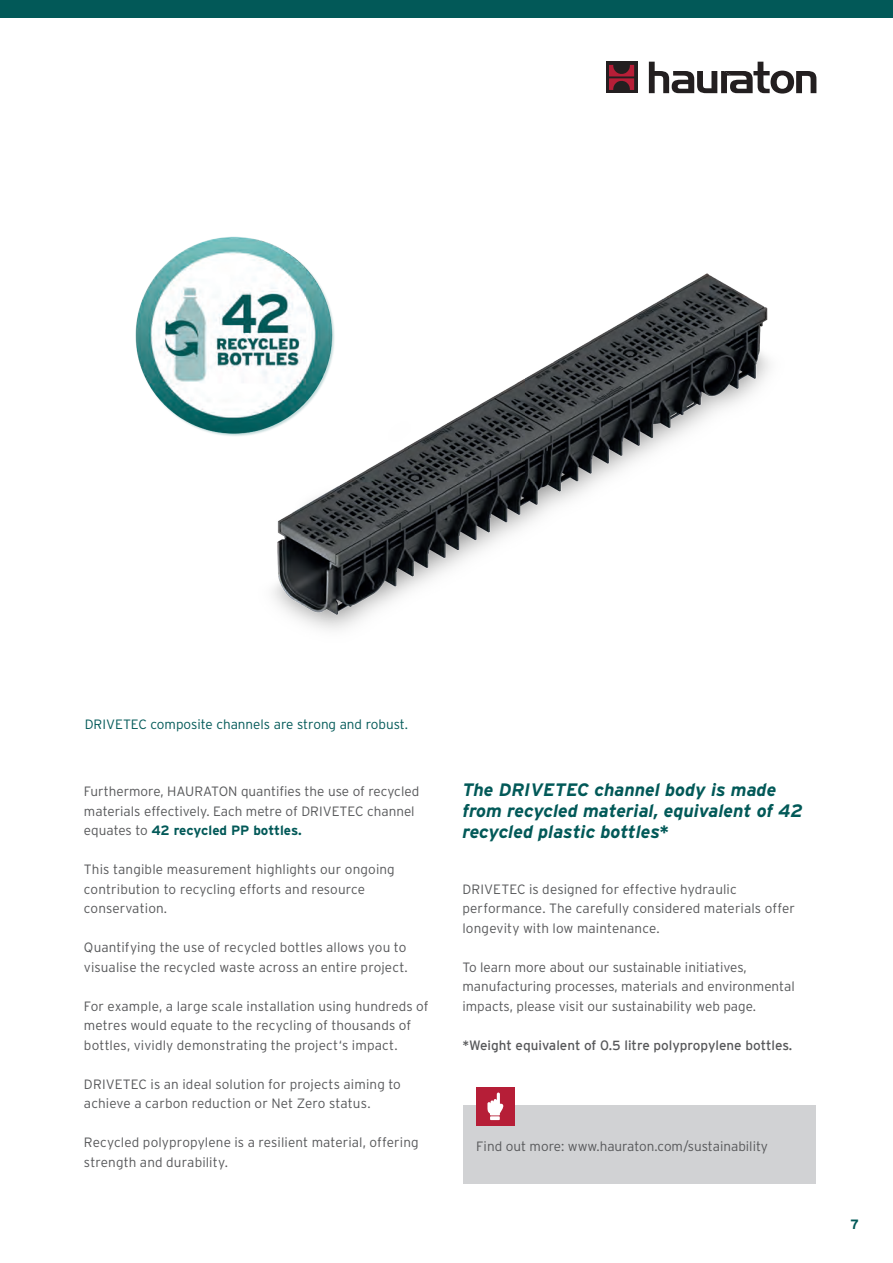
<style>
.page{position:relative;width:893px;height:1263px;background:#fff}
.page>*{position:absolute;margin:0;border:0;box-sizing:border-box;transform-origin:0 0}
.t1{font:italic 700 18px/21px "Interstate";color:#025958}
.t2{font:300 13.5px/19.5px "Interstate";letter-spacing:.005em;color:#57585a}
.t3{font:13.5px "Interstate";color:#57585a}
.t4{font:300 13.5px "Interstate";color:#025958}
.t5{font:700 13.5px "Interstate";color:#025958}
.s1{font-weight:700;color:#025958}
</style>
<div class="page">
<div style="left:0;top:0;width:893px;height:17px;background:#025958"></div>
<div style="left:606px;top:62px;width:31px;height:31px;background:#231f20"></div>
<svg style="left:609px;top:65px;width:25px;height:25px"></svg>
<svg style="left:649px;top:62px;width:167px;height:32px"></svg>
<img style="left:135px;top:275px;width:21px;height:121px">
<div style="left:463px;top:1106px;width:353px;height:78px;background:#d1d2d4"></div>
<div style="left:476px;top:1087px;width:38px;height:38px;background:#b61e37"></div>
<svg style="left:490px;top:1116px;width:10px;height:4px"></svg>
<svg style="left:487px;top:1092px;width:16px;height:23px"></svg>
<img style="left:156px;top:236px;width:614px;height:394px">
<p class="t4" style="left:85px;top:717px;width:325px">DRIVETEC composite channels are strong and robust.</p>
<p class="t2" style="left:84px;top:782px;width:337px">Furthermore, HAURATON quantifies the use of recycled materials effectively. Each metre of DRIVETEC channel equates to <span class="s1">42 recycled PP bottles.</span></p>
<p class="t2" style="left:84px;top:860px;width:312px">This tangible measurement highlights our ongoing contribution to recycling efforts and resource conservation.</p>
<p class="t2" style="left:84px;top:938px;width:325px">Quantifying the use of recycled bottles allows you to visualise the recycled waste across an entire project.</p>
<p class="t2" style="left:84px;top:996px;width:346px">For example, a large scale installation using hundreds of metres would equate to the recycling of thousands of bottles, vividly demonstrating the project‘s impact.</p>
<p class="t2" style="left:84px;top:1074px;width:318px">DRIVETEC is an ideal solution for projects aiming to achieve a carbon reduction or Net Zero status.</p>
<p class="t2" style="left:84px;top:1133px;width:336px">Recycled polypropylene is a resilient material, offering strength and durability.</p>
<h1 class="t1" style="left:462px;top:779px;width:342px">The DRIVETEC channel body is made from recycled material, equivalent of 42 recycled plastic bottles*</h1>
<p class="t2" style="left:462px;top:879px;width:334px">DRIVETEC is designed for effective hydraulic performance. The carefully considered materials offer longevity with low maintenance.</p>
<p class="t2" style="left:462px;top:957px;width:334px">To learn more about our sustainable initiatives, manufacturing processes, materials and environmental impacts, please visit our sustainability web page.</p>
<p class="t3" style="left:462px;top:1037px;width:331px">*Weight equivalent of 0.5 litre polypropylene bottles.</p>
<p class="t2" style="left:476px;top:1136px;width:293px">Find out more: www.hauraton.com/sustainability</p>
<p class="t5" style="left:850px;top:1217px;width:10px">7</p>
</div>
